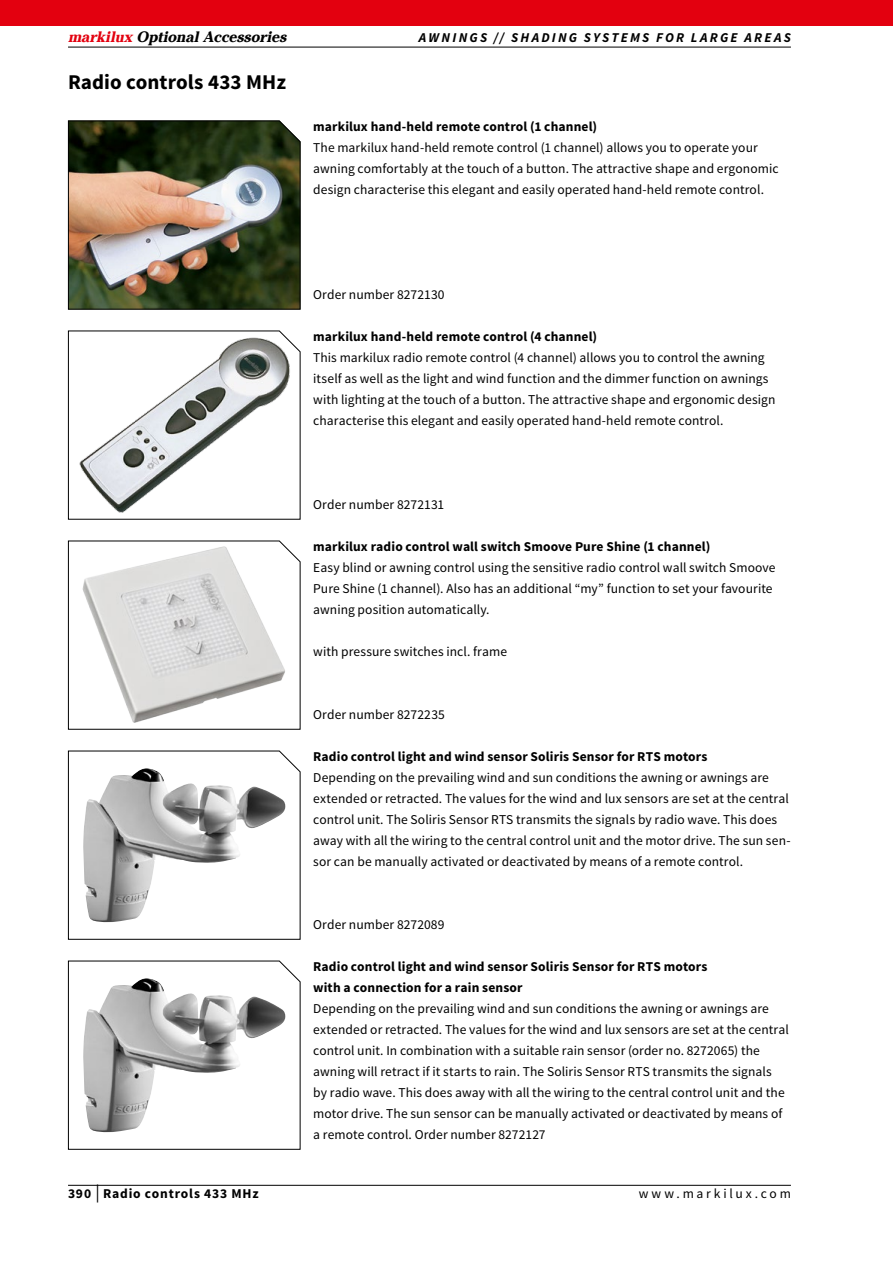
<style>
.page{position:relative;width:893px;height:1263px;background:#fff}
.page>*{position:absolute;margin:0;border:0;box-sizing:border-box;transform-origin:0 0}
.t1{font:700 21px "Source Sans Pro";letter-spacing:.005em;color:#000}
.t2{font:15px "markilux Header";letter-spacing:.005em;color:#000}
.t3{font:13.5px/21px "Source Sans Pro";letter-spacing:.005em;color:#000}
.t4{font:700 13.5px/21px "Source Sans Pro";letter-spacing:.01em;color:#000}
.t5{font:italic 700 13.5px "Source Sans Pro";letter-spacing:.165em;color:#000}
.t6{font:700 13.5px "Source Sans Pro";letter-spacing:.06em;color:#000}
.t7{font:13.5px "Source Sans Pro";letter-spacing:.21em;color:#000}
.s1{color:#e3000f}
.s2{font-weight:400;font-size:18px}
</style>
<div class="page">
<div style="left:0;top:0;width:893px;height:26px;background:#e3000f"></div>
<hr style="left:68px;top:47px;width:723px;height:1px;background:#000">
<hr style="left:68px;top:1185px;width:723px;height:1px;background:#000">
<img style="left:68px;top:120px;width:233px;height:190px">
<svg style="left:68px;top:330px;width:233px;height:190px"></svg>
<svg style="left:68px;top:750px;width:233px;height:190px"></svg>
<svg style="left:68px;top:960px;width:233px;height:190px"></svg>
<svg style="left:68px;top:540px;width:233px;height:190px"></svg>
<p class="t2" style="left:68px;top:24px;width:220px"><span class="s1">markilux</span> Optional Accessories</p>
<p class="t5" style="left:419px;top:29px;width:374px">AWNINGS // SHADING SYSTEMS FOR LARGE AREAS</p>
<h1 class="t1" style="left:68px;top:69px;width:220px">Radio controls 433 MHz</h1>
<p class="t4" style="left:313px;top:117px;width:285px">markilux hand-held remote control (1 channel)</p>
<p class="t3" style="left:313px;top:137px;width:467px">The markilux hand-held remote control (1 channel) allows you to operate your awning comfortably at the touch of a button. The attractive shape and ergonomic design characterise this elegant and easily operated hand-held remote control.</p>
<p class="t3" style="left:313px;top:284px;width:133px">Order number 8272130</p>
<p class="t4" style="left:313px;top:327px;width:285px">markilux hand-held remote control (4 channel)</p>
<p class="t3" style="left:313px;top:347px;width:464px">This markilux radio remote control (4 channel) allows you to control the awning itself as well as the light and wind function and the dimmer function on awnings with lighting at the touch of a button. The attractive shape and ergonomic design characterise this elegant and easily operated hand-held remote control.</p>
<p class="t3" style="left:313px;top:494px;width:132px">Order number 8272131</p>
<p class="t4" style="left:313px;top:537px;width:399px">markilux radio control wall switch Smoove Pure Shine (1 channel)</p>
<p class="t3" style="left:313px;top:557px;width:464px">Easy blind or awning control using the sensitive radio control wall switch Smoove<br>Pure Shine (1 channel). Also has an additional “my” function to set your favourite awning position automatically.</p>
<p class="t3" style="left:313px;top:641px;width:195px">with pressure switches incl. frame</p>
<p class="t3" style="left:313px;top:704px;width:133px">Order number 8272235</p>
<p class="t4" style="left:313px;top:747px;width:396px">Radio control light and wind sensor Soliris Sensor for RTS motors</p>
<p class="t3" style="left:313px;top:767px;width:479px">Depending on the prevailing wind and sun conditions the awning or awnings are extended or retracted. The values for the wind and lux sensors are set at the central control unit. The Soliris Sensor RTS transmits the signals by radio wave. This does away with all the wiring to the central control unit and the motor drive. The sun sen&shy;sor can be manually activated or deactivated by means of a remote control.</p>
<p class="t3" style="left:313px;top:914px;width:133px">Order number 8272089</p>
<p class="t4" style="left:313px;top:957px;width:396px">Radio control light and wind sensor Soliris Sensor for RTS motors with a connection for a rain sensor</p>
<p class="t3" style="left:313px;top:998px;width:477px">Depending on the prevailing wind and sun conditions the awning or awnings are extended or retracted. The values for the wind and lux sensors are set at the central control unit. In combination with a suitable rain sensor (order no. 8272065) the awning will retract if it starts to rain. The Soliris Sensor RTS transmits the signals by radio wave. This does away with all the wiring to the central control unit and the motor drive. The sun sensor can be manually activated or deactivated by means of a remote control. Order number 8272127</p>
<p class="t6" style="left:68px;top:1185px;width:192px">390 <span class="s2">|</span> Radio controls 433 MHz</p>
<p class="t7" style="left:639px;top:1185px;width:154px">www.markilux.com</p>
</div>
